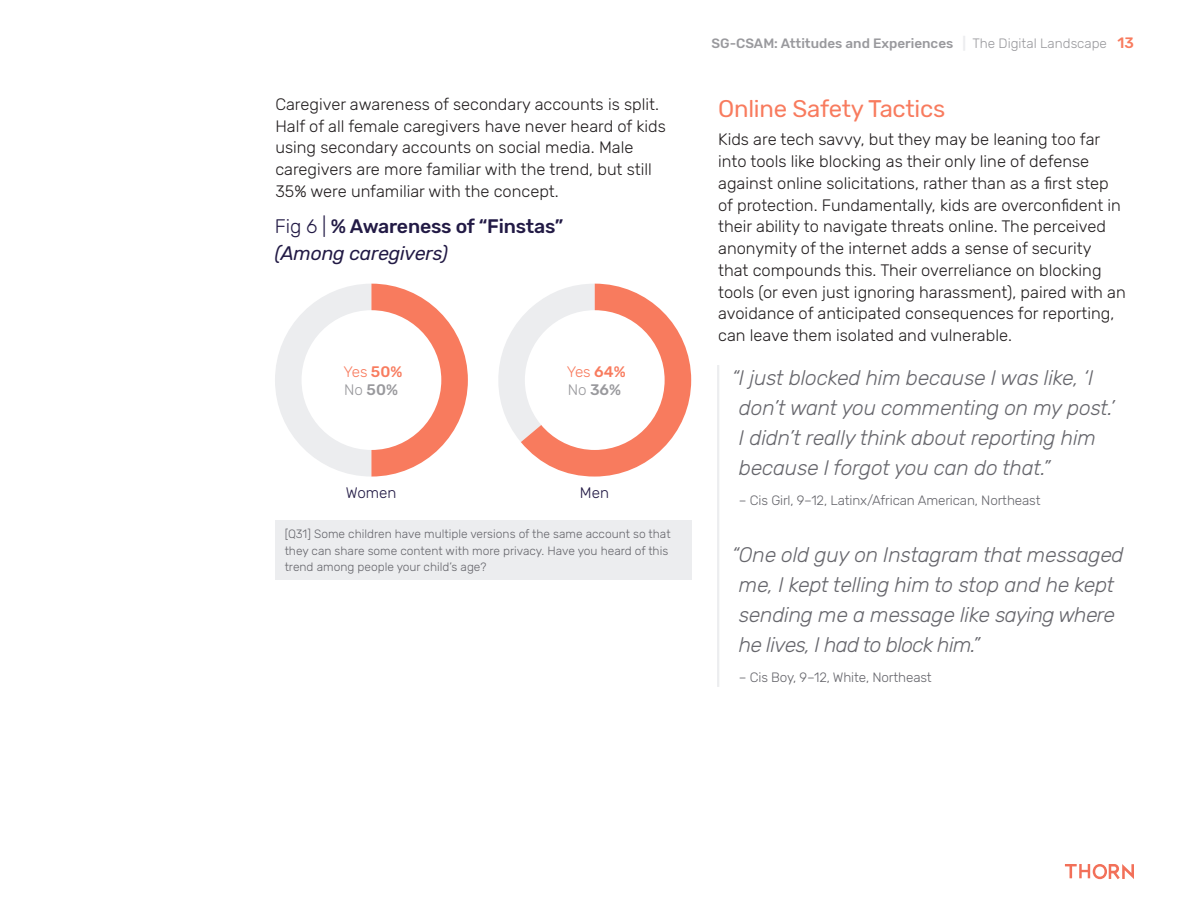
<style>
.page{position:relative;width:1188px;height:918px;background:#fff}
.page>*{position:absolute;margin:0;border:0;box-sizing:border-box;transform-origin:0 0}
.H3___Subheaders{font:24px "Rubik";letter-spacing:-.01em;color:#f87b5e}
.t1{font:italic 300 21px/30px "Rubik";letter-spacing:-.01em;color:#66666c}
.H4__no_stroke{font:500 19.5px/27px "Rubik";letter-spacing:-.01em;color:#221a45}
.Body{font:300 16.5px/21.8px "Rubik";color:#231f20}
.t2{font:300 15.15px/18.3px "Rubik";letter-spacing:-.04em;color:#f87b5e}
.t3{font:300 15.15px "Rubik";color:#221a45}
.t4{font:300 13.5px "Rubik";letter-spacing:-.01em;color:#66666c}
.t5{font:500 13.5px "Rubik";color:#99999d}
.footnote__at_bottom{font:300 12px/16.5px "Rubik";color:#66666c}
.s1{font-weight:700;color:#ecedef}
.s2{font-weight:300}
.s3{font-size:15px;color:#f87b5e}
.s4{font-weight:400;font-style:italic}
.s5{font-weight:500}
.s6{color:#99999d}
.s7{font-weight:500;color:#99999d}
</style>
<div class="page">
<svg style="left:1065px;top:864px;width:69px;height:15px"></svg>
<hr style="left:717px;top:365px;width:2px;height:322px;background:#ecedef">
<svg style="left:275px;top:284px;width:193px;height:193px"></svg>
<div style="left:302px;top:310px;width:139px;height:140px;background:#fff;border-radius:50%"></div>
<svg style="left:498px;top:284px;width:193px;height:193px"></svg>
<div style="left:525px;top:310px;width:140px;height:140px;background:#fff;border-radius:50%"></div>
<div style="left:275px;top:521px;width:417px;height:59px;background:#ecedef"></div>
<p class="t5" style="left:712px;top:35px;width:424px">SG-CSAM: Attitudes and Experiences <span class="s1">|</span> <span class="s2">The Digital Landscape</span> <span class="s3">13</span></p>
<p class="Body" style="left:275px;top:94px;width:392px">Caregiver awareness of secondary accounts is split.<br>Half of all female caregivers have never heard of kids using secondary accounts on social media. Male caregivers are more familiar with the trend, but still 35% were unfamiliar with the concept.</p>
<p class="H3___Subheaders" style="left:718px;top:95px;width:229px">Online Safety Tactics</p>
<p class="Body" style="left:718px;top:129px;width:409px">Kids are tech savvy, but they may be leaning too far into tools like blocking as their only line of defense against online solicitations, rather than as a first step of protection. Fundamentally, kids are overconfident in their ability to navigate threats online. The perceived anonymity of the internet adds a sense of security that compounds this. Their overreliance on blocking tools (or even just ignoring harassment), paired with an avoidance of anticipated consequences for reporting, can leave them isolated and vulnerable.</p>
<p class="t1" style="left:739px;top:363px;width:377px;text-indent:-7px">“I just blocked him because I was like, ‘I don’t want you commenting on my post.’ I didn’t really think about reporting him because I forgot you can do that.”</p>
<p class="t4" style="left:739px;top:492px;width:303px">– Cis Girl, 9–12, Latinx/African American, Northeast</p>
<p class="H4__no_stroke" style="left:275px;top:213px;width:290px"><span class="s2">Fig 6 |</span> % Awareness of “Finstas” <span class="s4">(Among caregivers)</span></p>
<p class="t2" style="left:343px;top:363px;width:60px">Yes <span class="s5">50%<br></span><span class="s6">No</span> <span class="s7">50%</span></p>
<p class="t2" style="left:567px;top:363px;width:60px">Yes <span class="s5">64%<br></span><span class="s6">No</span> <span class="s7">36%</span></p>
<p class="t3" style="left:346px;top:485px;width:52px">Women</p>
<p class="t3" style="left:580px;top:485px;width:31px">Men</p>
<p class="footnote__at_bottom" style="left:285px;top:526px;width:387px">[Q31] Some children have multiple versions of the same account so that they can share some content with more privacy. Have you heard of this trend among people your child’s age?</p>
<p class="t1" style="left:739px;top:540px;width:386px;text-indent:-7px">“One old guy on Instagram that messaged me, I kept telling him to stop and he kept sending me a message like saying where he lives, I had to block him.”</p>
<p class="t4" style="left:739px;top:669px;width:194px">– Cis Boy, 9–12, White, Northeast</p>
</div>
